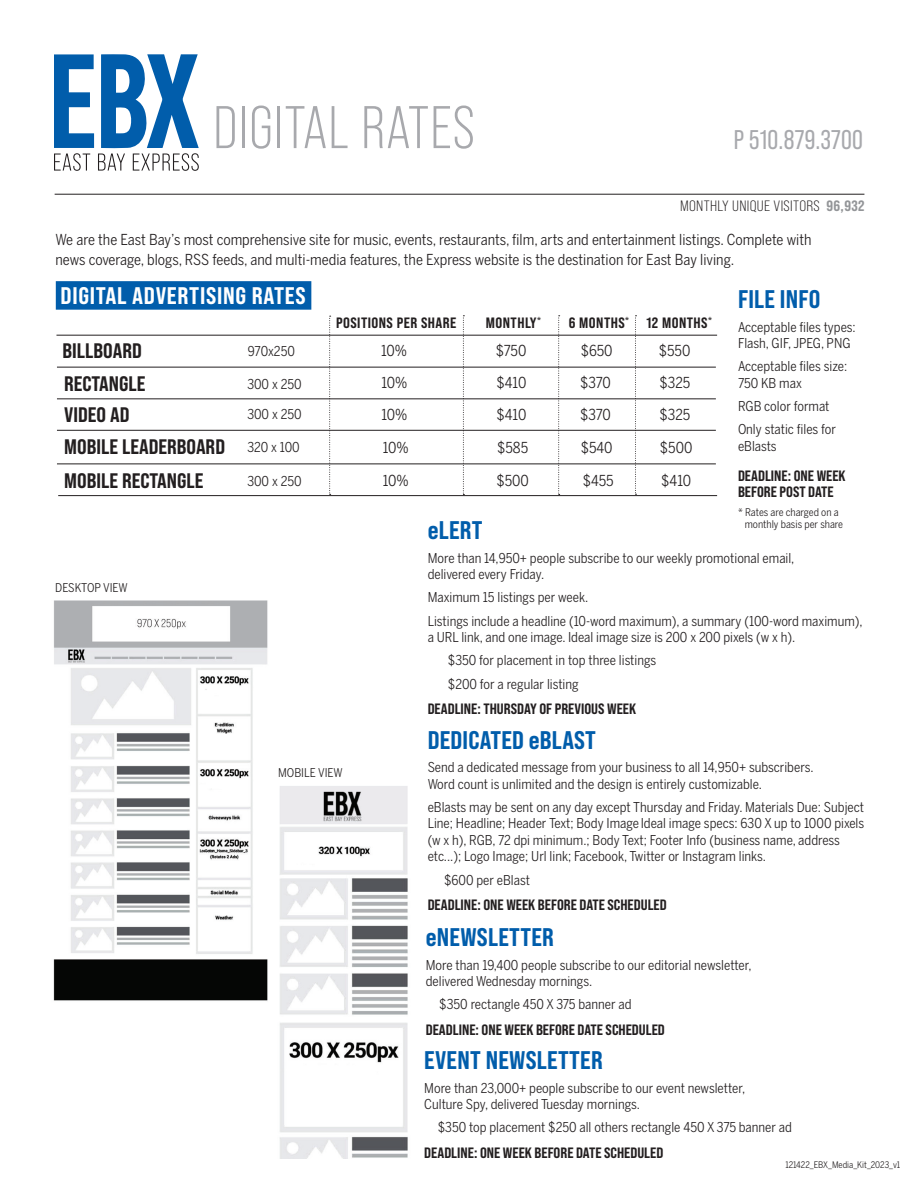
<style>
.page{position:relative;width:918px;height:1188px;background:#fff}
.page>*{position:absolute;margin:0;border:0;box-sizing:border-box;transform-origin:0 0}
.t1{font:60px "Bebas Neue Pro";letter-spacing:.02em;color:#a8a9ad}
.t2{font:27px "Bebas Neue Pro";letter-spacing:.01em;color:#a8a9ad}
.t3{font:25.5px "Bebas Neue Pro Sm E Eb";letter-spacing:.01em;color:#015dab}
.t4{font:24px "Bebas Neue Pro Sm E Eb";letter-spacing:.03em;color:#fff}
.t5{font:21px/33px "Bebas Neue Pro Sm E Eb";color:#231f20}
.t6{font:15px/19.5px "Benton Sans Cond";color:#231f20}
.t7{font:15px/16.5px "Bebas Neue Pro Sm E Eb";color:#231f20}
.t8{font:15px "Bebas Neue Pro Sm E Eb";letter-spacing:.03em;color:#231f20}
.t9{font:15px "Bebas Neue Pro Sm E Bk";letter-spacing:.02em;color:#231f20}
.t10{font:13.5px/16.5px "Benton Sans Cond";color:#231f20}
.t11{font:12px "Benton Sans Cond";color:#231f20}
.t12{font:10.5px/12px "Benton Sans Cond";color:#231f20}
.t13{font:9px "Benton Sans Cond";color:#231f20}
.s1{font-family:"Bebas Neue Pro Sm E Eb";color:#939598}
</style>
<div class="page">
<img style="left:279px;top:786px;width:129px;height:372px">
<svg style="left:54px;top:54px;width:145px;height:117px"></svg>
<hr style="left:55px;top:194px;width:809px;height:1px;background:#231f20">
<div style="left:56px;top:281px;width:255px;height:29px;background:#015dab"></div>
<hr style="left:56px;top:335px;width:661px;height:1px;background:#231f20">
<hr style="left:57px;top:367px;width:659px;height:1px;background:#231f20">
<hr style="left:57px;top:399px;width:659px;height:1px;background:#231f20">
<hr style="left:57px;top:430px;width:659px;height:1px;background:#231f20">
<hr style="left:57px;top:464px;width:659px;height:1px;background:#231f20">
<hr style="left:58px;top:495px;width:659px;height:1px;background:#231f20">
<svg style="left:329px;top:316px;width:2px;height:179px"></svg>
<svg style="left:463px;top:315px;width:1px;height:180px"></svg>
<svg style="left:558px;top:315px;width:2px;height:180px"></svg>
<svg style="left:635px;top:315px;width:2px;height:180px"></svg>
<img style="left:53px;top:600px;width:215px;height:401px">
<h1 class="t1" style="left:213px;top:94px;width:263px">DIGITAL RATES</h1>
<h2 class="t2" style="left:734px;top:125px;width:130px">P 510.879.3700</h2>
<p class="t9" style="left:680px;top:197px;width:186px">MONTHLY UNIQUE VISITORS <span class="s1">96,932</span></p>
<p class="t6" style="left:56px;top:230px;width:757px">We are the East Bay’s most comprehensive site for music, events, restaurants, film, arts and entertainment listings. Complete with news coverage, blogs, RSS feeds, and multi-media features, the Express website is the destination for East Bay living.</p>
<h3 class="t4" style="left:61px;top:281px;width:247px">DIGITAL ADVERTISING RATES</h3>
<h3 class="t5" style="left:63px;top:334px;width:81px">BILLBOARD</h3>
<h3 class="t3" style="left:738px;top:284px;width:84px">FILE INFO</h3>
<p class="t10" style="left:738px;top:318px;width:119px">Acceptable files types:<br>Flash, GIF, JPEG, PNG</p>
<p class="t10" style="left:738px;top:358px;width:111px">Acceptable files size:<br>750 KB max</p>
<p class="t10" style="left:738px;top:394px;width:99px;line-height:23.2px">RGB color format<br>Only static files for</p>
<p class="t10" style="left:738px;top:437px;width:40px">eBlasts</p>
<p class="t7" style="left:738px;top:467px;width:109px">DEADLINE: ONE WEEK<br>BEFORE POST DATE</p>
<p class="t12" style="left:745px;top:507px;width:100px;text-indent:-7px">* Rates are charged on a monthly basis per share</p>
<p class="t8" style="left:336px;top:314px;width:122px">POSITIONS PER SHARE</p>
<p class="t8" style="left:486px;top:314px;width:57px">MONTHLY<sup>*</sup></p>
<p class="t8" style="left:569px;top:314px;width:145px">6 MONTHS<sup>*</sup> 12 MONTHS<sup>*</sup></p>
<p class="t6" style="left:381px;top:341px;width:28px">10%</p>
<p class="t6" style="left:496px;top:341px;width:32px">$750</p>
<p class="t6" style="left:581px;top:341px;width:33px">$650</p>
<p class="t6" style="left:659px;top:341px;width:33px">$550</p>
<p class="t6" style="left:381px;top:373px;width:28px">10%</p>
<p class="t6" style="left:497px;top:373px;width:31px">$410</p>
<p class="t6" style="left:580px;top:373px;width:32px">$370</p>
<p class="t6" style="left:660px;top:373px;width:32px">$325</p>
<p class="t6" style="left:381px;top:404px;width:28px">10%</p>
<p class="t6" style="left:497px;top:404px;width:31px">$410</p>
<p class="t6" style="left:580px;top:404px;width:32px">$370</p>
<p class="t6" style="left:660px;top:404px;width:32px">$325</p>
<p class="t6" style="left:383px;top:438px;width:28px">10%</p>
<p class="t6" style="left:497px;top:438px;width:33px">$585</p>
<p class="t6" style="left:581px;top:438px;width:33px">$540</p>
<p class="t6" style="left:660px;top:438px;width:34px">$500</p>
<p class="t6" style="left:383px;top:471px;width:28px">10%</p>
<p class="t6" style="left:496px;top:471px;width:34px">$500</p>
<p class="t6" style="left:583px;top:471px;width:33px">$455</p>
<p class="t6" style="left:661px;top:471px;width:31px">$410</p>
<p class="t10" style="left:248px;top:343px;width:48px">970x250</p>
<h3 class="t5" style="left:64px;top:367px;width:83px">RECTANGLE</h3>
<p class="t10" style="left:247px;top:376px;width:56px">300 x 250</p>
<h3 class="t5" style="left:64px;top:397px;width:162px">VIDEO AD<br>MOBILE LEADERBOARD<br>MOBILE RECTANGLE</h3>
<p class="t10" style="left:247px;top:406px;width:56px">300 x 250</p>
<p class="t10" style="left:247px;top:439px;width:54px">320 x 100</p>
<p class="t10" style="left:247px;top:472px;width:56px">300 x 250</p>
<h3 class="t3" style="left:428px;top:515px;width:56px">eLERT</h3>
<p class="t10" style="left:428px;top:549px;width:368px">More than 14,950+ people subscribe to our weekly promotional email, delivered every Friday.</p>
<p class="t10" style="left:428px;top:586px;width:436px;line-height:23.2px">Maximum 15 listings per week.<br>Listings include a headline (10-word maximum), a summary (100-word maximum),</p>
<p class="t10" style="left:448px;top:625px;width:349px;line-height:23.2px;text-indent:-20px">a URL link, and one image. Ideal image size is 200 x 200 pixels (w x h). $350 for placement in top three listings<br>$200 for a regular listing</p>
<p class="t7" style="left:428px;top:700px;width:210px">DEADLINE: THURSDAY OF PREVIOUS WEEK</p>
<h3 class="t3" style="left:428px;top:725px;width:170px">DEDICATED eBLAST</h3>
<p class="t10" style="left:428px;top:759px;width:387px">Send a dedicated message from your business to all 14,950+ subscribers.<br>Word count is unlimited and the design is entirely customizable.</p>
<p class="t10" style="left:428px;top:799px;width:438px">eBlasts may be sent on any day except Thursday and Friday. Materials Due: Subject Line; Headline; Header Text; Body Image Ideal image specs: 630 X up to 1000 pixels (w x h), RGB, 72 dpi minimum.; Body Text; Footer Info (business name, address etc...); Logo Image; Url link; Facebook, Twitter or Instagram links.</p>
<p class="t10" style="left:444px;top:871px;width:87px">$600 per eBlast</p>
<p class="t7" style="left:428px;top:896px;width:241px">DEADLINE: ONE WEEK BEFORE DATE SCHEDULED</p>
<h3 class="t3" style="left:426px;top:922px;width:130px">eNEWSLETTER</h3>
<p class="t10" style="left:426px;top:956px;width:327px">More than 19,400 people subscribe to our editorial newsletter, delivered Wednesday mornings.</p>
<p class="t10" style="left:439px;top:996px;width:194px">$350 rectangle 450 X 375 banner ad</p>
<p class="t7" style="left:426px;top:1021px;width:241px">DEADLINE: ONE WEEK BEFORE DATE SCHEDULED</p>
<h3 class="t3" style="left:424px;top:1045px;width:180px">EVENT NEWSLETTER</h3>
<p class="t10" style="left:424px;top:1079px;width:322px">More than 23,000+ people subscribe to our event newsletter,<br>Culture Spy, delivered Tuesday mornings.</p>
<p class="t10" style="left:438px;top:1119px;width:356px">$350 top placement $250 all others rectangle 450 X 375 banner ad</p>
<p class="t7" style="left:424px;top:1144px;width:241px">DEADLINE: ONE WEEK BEFORE DATE SCHEDULED</p>
<p class="t11" style="left:55px;top:580px;width:74px">DESKTOP VIEW</p>
<p class="t11" style="left:278px;top:766px;width:66px">MOBILE VIEW</p>
<p class="t13" style="left:785px;top:1159px;width:117px">121422_EBX_Media_Kit_2023_v1</p>
</div>
